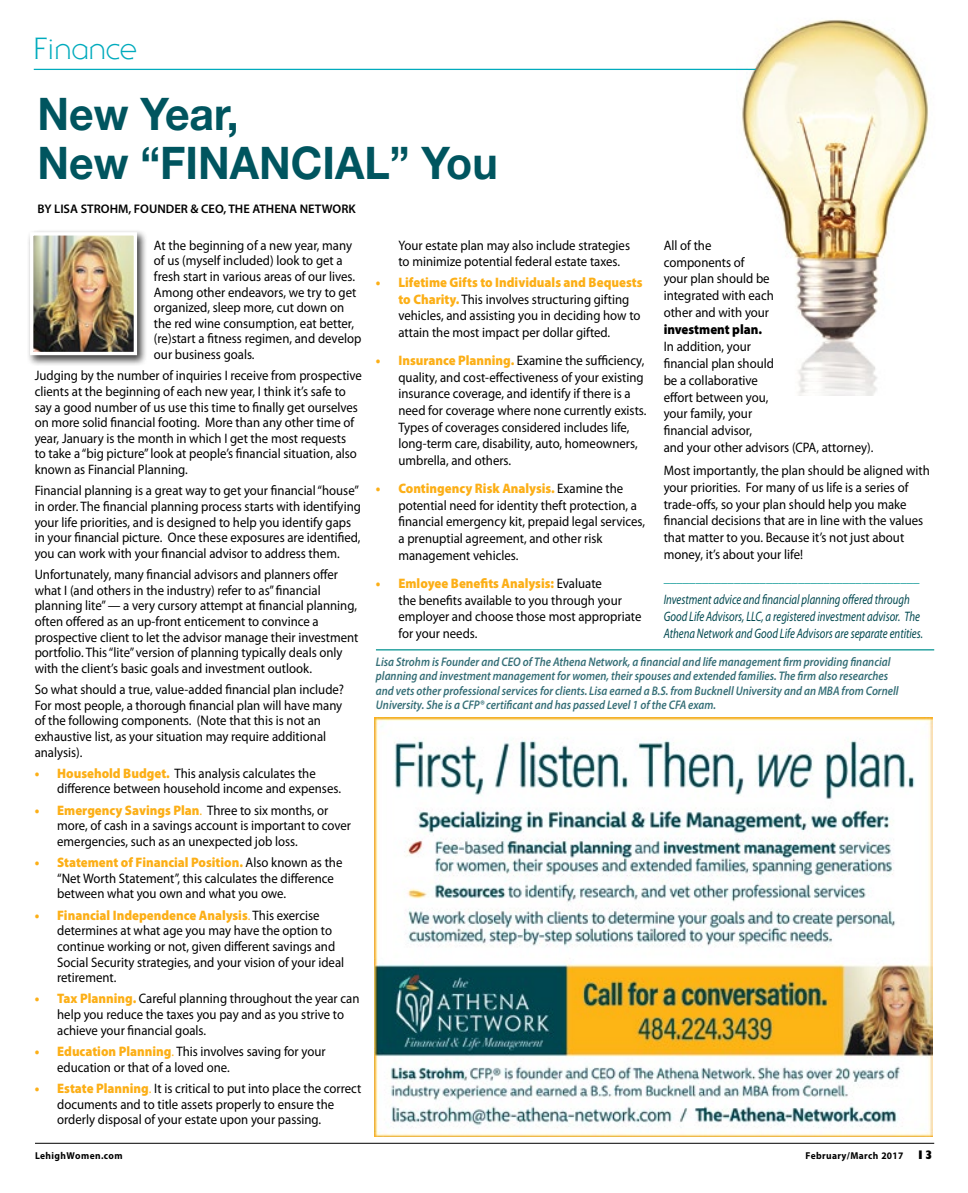
<style>
.page{position:relative;width:968px;height:1193px;background:#fff}
.page>*{position:absolute;margin:0;border:0;box-sizing:border-box;transform-origin:0 0}
.t1{font:700 45px/48.8px "Helvetica Neue";color:#00555f;scale:.95 1}
.t2{font:300 30px "Serif Gothic";color:#00abbd}
.t3{font:13.75px/15.6px "Myriad Pro";color:#000;scale:.93 1}
.t4{font:italic 13.75px/16.9px "Myriad Pro";color:#00484f;scale:.78 1}
.t5{font:13.75px "Myriad Pro";color:#009290;scale:.93 1}
.t6{font:900 13.75px "Myriad Pro";color:#000;scale:.93 1}
.t7{font:italic 600 12.5px/14.4px "Myriad Pro";color:#366f77;scale:.88 1}
.t8{font:600 12.5px "Myriad Pro";color:#000}
.t9{font:700 10px "Myriad Pro";letter-spacing:.04em;color:#000;scale:.95 1}
.s1{font-weight:900;color:#fcaf17}
.s2{color:#fcaf17}
.s3{font-family:"Gill Sans";font-weight:800;font-size:12.5px}
</style>
<div class="page">
<hr style="left:35px;top:1142px;width:899px;height:1px;background:#000">
<img style="left:736px;top:19px;width:193px;height:376px">
<div style="left:27px;top:229px;width:120px;height:137px;background:#000;opacity:.75"></div>
<img style="left:34px;top:236px;width:99px;height:115px">
<div style="left:30px;top:232px;width:107px;height:123px;border:3px solid #fff"></div>
<hr style="left:376px;top:649px;width:558px;height:1px;background:#009290">
<hr style="left:34px;top:69px;width:722px;height:1px;background:#00abbd">
<img style="left:374px;top:718px;width:558px;height:418px">
<h2 class="t2" style="left:34px;top:30px;width:105px">Finance</h2>
<h1 class="t1" style="left:38px;top:88px;width:486px">New Year,<br>New “FINANCIAL” You</h1>
<p class="t8" style="left:38px;top:201px;width:320px">BY LISA STROHM, FOUNDER &amp; CEO, THE ATHENA NETWORK</p>
<p class="t3" style="left:154px;top:237px;width:224px">At the beginning of a new year, many of us (myself included) look to get a fresh start in various areas of our lives.<br>Among other endeavors, we try to get organized, sleep more, cut down on the red wine consumption, eat better, (re)start a fitness regimen, and develop our business goals.</p>
<p class="t3" style="left:35px;top:368px;width:353px">Judging by the number of inquiries I receive from prospective clients at the beginning of each new year, I think it’s safe to say a good number of us use this time to finally get ourselves on more solid financial footing. More than any other time of year, January is the month in which I get the most requests<br>to take a “big picture” look at people’s financial situation, also known as Financial Planning.</p>
<p class="t3" style="left:35px;top:482px;width:352px">Financial planning is a great way to get your financial “house” in order. The financial planning process starts with identifying your life priorities, and is designed to help you identify gaps in your financial picture. Once these exposures are identified, you can work with your financial advisor to address them.</p>
<p class="t3" style="left:35px;top:566px;width:350px">Unfortunately, many financial advisors and planners offer what I (and others in the industry) refer to as” financial planning lite” — a very cursory attempt at financial planning, often offered as an up-front enticement to convince a prospective client to let the advisor manage their investment portfolio. This “lite” version of planning typically deals only with the client’s basic goals and investment outlook.</p>
<p class="t3" style="left:35px;top:681px;width:334px">So what should a true, value-added financial plan include?<br>For most people, a thorough financial plan will have many of the following components. (Note that this is not an exhaustive list, as your situation may require additional analysis).</p>
<p class="t3" style="left:57px;top:765px;width:307px;text-indent:-23px"><span class="s1">• Household Budget.</span> This analysis calculates the difference between household income and expenses.</p>
<p class="t3" style="left:57px;top:802px;width:317px;text-indent:-23px"><span class="s1">• Emergency Savings Plan</span><span class="s2">.</span> Three to six months, or more, of cash in a savings account is important to cover emergencies, such as an unexpected job loss.</p>
<p class="t3" style="left:57px;top:854px;width:308px;text-indent:-23px"><span class="s1">• Statement of Financial Position.</span> Also known as the “Net Worth Statement”, this calculates the difference between what you own and what you owe.</p>
<p class="t3" style="left:57px;top:907px;width:310px;text-indent:-23px"><span class="s1">• Financial Independence Analysis</span><span class="s2">.</span> This exercise determines at what age you may have the option to continue working or not, given different savings and Social Security strategies, and your vision of your ideal retirement.</p>
<p class="t3" style="left:57px;top:990px;width:326px;text-indent:-23px"><span class="s1">• Tax Planning.</span> Careful planning throughout the year can help you reduce the taxes you pay and as you strive to achieve your financial goals.</p>
<p class="t3" style="left:57px;top:1043px;width:290px;text-indent:-23px"><span class="s1">• Education Planning</span><span class="s2">.</span> This involves saving for your education or that of a loved one.</p>
<p class="t3" style="left:57px;top:1080px;width:328px;text-indent:-23px"><span class="s1">• Estate Planning</span><span class="s2">.</span> It is critical to put into place the correct documents and to title assets properly to ensure the orderly disposal of your estate upon your passing.</p>
<p class="t3" style="left:398px;top:236px;width:250px;line-height:16.8px">Your estate plan may also include strategies to minimize potential federal estate taxes.</p>
<p class="t3" style="left:398px;top:274px;width:264px;line-height:16.8px;text-indent:-23px"><span class="s1">• Lifetime Gifts to Individuals and Bequests to Charity.</span> This involves structuring gifting vehicles, and assisting you in deciding how to attain the most impact per dollar gifted.</p>
<p class="t3" style="left:398px;top:352px;width:268px;line-height:16.8px;text-indent:-23px"><span class="s1">• Insurance Planning.</span> Examine the sufficiency, quality, and cost-effectiveness of your existing insurance coverage, and identify if there is a need for coverage where none currently exists.<br>Types of coverages considered includes life, long-term care, disability, auto, homeowners, umbrella, and others.</p>
<p class="t3" style="left:398px;top:480px;width:267px;line-height:16.8px;text-indent:-23px"><span class="s1">• Contingency Risk Analysis.</span> Examine the potential need for identity theft protection, a financial emergency kit, prepaid legal services, a prenuptial agreement, and other risk management vehicles.</p>
<p class="t3" style="left:398px;top:574px;width:263px;line-height:16.8px;text-indent:-23px"><span class="s1">• Emloyee Benefits Analysis:</span> Evaluate<br>the benefits available to you through your employer and choose those most appropriate for your needs.</p>
<p class="t3" style="left:663px;top:236px;width:120px;line-height:16.9px">All of the components of<br>your plan should be integrated with each other and with your</p>
<p class="t6" style="left:663px;top:320px;width:107px">investment plan.</p>
<p class="t3" style="left:663px;top:338px;width:227px;line-height:16.9px">In addition, your<br>financial plan should<br>be a collaborative<br>effort between you,<br>your family, your<br>financial advisor,<br>and your other advisors (CPA, attorney).</p>
<p class="t3" style="left:663px;top:461px;width:288px;line-height:16.9px">Most importantly, the plan should be aligned with your priorities. For many of us life is a series of trade-offs, so your plan should help you make financial decisions that are in line with the values that matter to you. Because it’s not just about money, it’s about your life!</p>
<p class="t5" style="left:663px;top:568px;width:276px">________________________________________</p>
<p class="t4" style="left:663px;top:591px;width:334px">Investment advice and financial planning offered through<br>Good Life Advisors, LLC, a registered investment advisor. The<br>Athena Network and Good Life Advisors are separate entities.</p>
<p class="t7" style="left:376px;top:654px;width:595px">Lisa Strohm is Founder and CEO of The Athena Network, a financial and life management firm providing financial planning and investment management for women, their spouses and extended families. The firm also researches and vets other professional services for clients. Lisa earned a B.S. from Bucknell University and an MBA from Cornell University. She is a CFP® certificant and has passed Level 1 of the CFA exam.</p>
<p class="t9" style="left:35px;top:1149px;width:94px">LehighWomen.com</p>
<p class="t9" style="left:805px;top:1149px;width:136px">February/March 2017 <span class="s3">13</span></p>
</div>
